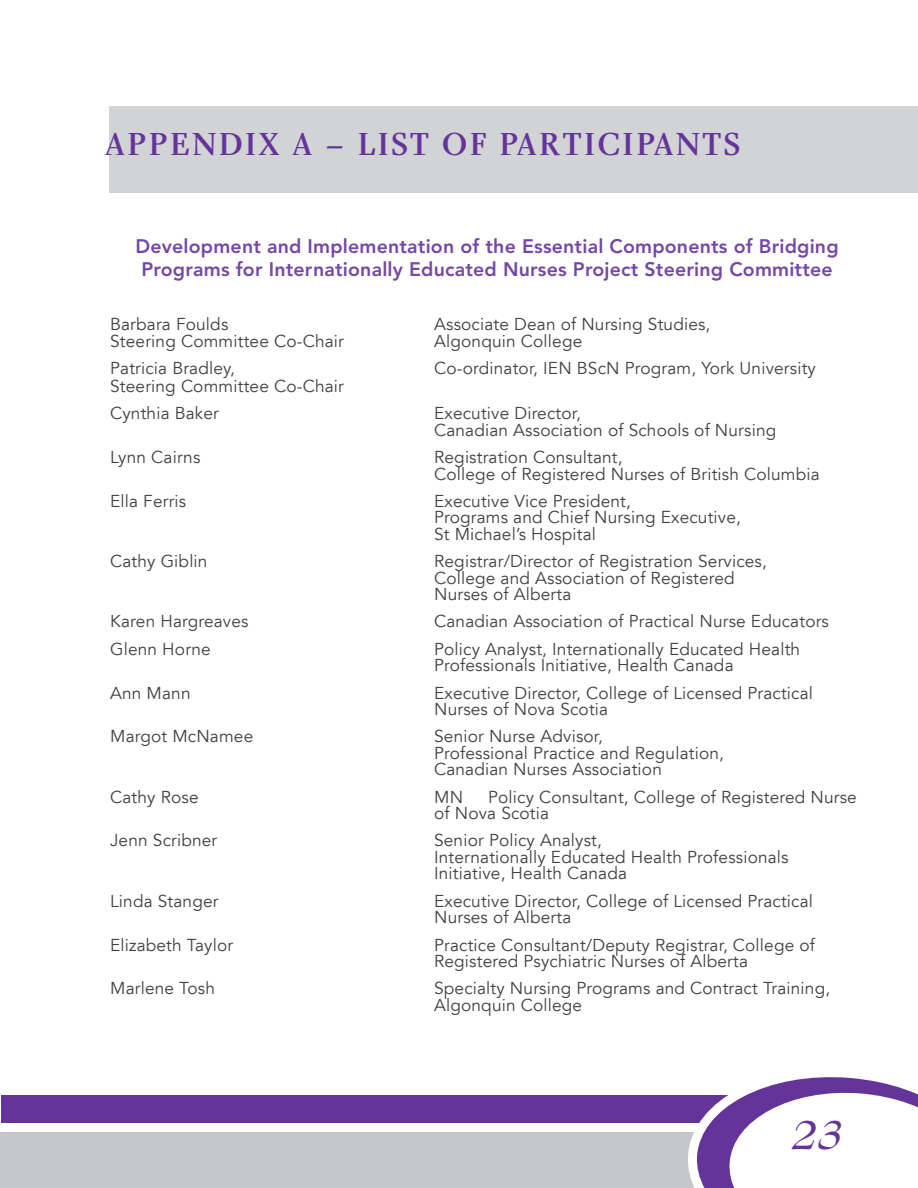
<style>
.page{position:relative;width:918px;height:1188px;background:#fff}
.page>*{position:absolute;margin:0;border:0;box-sizing:border-box;transform-origin:0 0}
.t1{font:italic 700 45px "Bernhard Modern";color:#64349a}
.t2{font:33px "Charlotte Medium Plain";letter-spacing:.06em;color:#64349a}
.t3{font:800 19.5px/22.5px "Avenir LT Std";letter-spacing:.01em;color:#7448a4}
.t4{font:17.25px/16.5px "Avenir LT";letter-spacing:.01em;color:#414042}
</style>
<div class="page">
<div style="left:109px;top:106px;width:809px;height:86px;background:#d1d3d4"></div>
<div style="left:1px;top:1095px;width:917px;height:93px;background:#64349a"></div>
<div style="left:0;top:1132px;width:918px;height:56px;background:#c4c6c8"></div>
<div style="left:0;top:1123px;width:918px;height:9px;background:#fff"></div>
<svg style="left:688px;top:1077px;width:230px;height:111px"></svg>
<h2 class="t2" style="left:105px;top:125px;width:637px">APPENDIX A – LIST OF PARTICIPANTS</h2>
<p class="t3" style="left:136px;top:235px;width:705px">Development and Implementation of the Essential Components of Bridging<br>Programs for Internationally Educated Nurses Project Steering Committee</p>
<p class="t4" style="left:110px;top:316px;width:120px">Barbara Foulds</p>
<p class="t4" style="left:434px;top:316px;width:278px">Associate Dean of Nursing Studies,</p>
<p class="t4" style="left:110px;top:333px;width:235px">Steering Committee Co-Chair</p>
<p class="t4" style="left:434px;top:333px;width:150px">Algonquin College</p>
<p class="t4" style="left:110px;top:360px;width:126px">Patricia Bradley,</p>
<p class="t4" style="left:434px;top:360px;width:383px">Co-ordinator, IEN BScN Program, York University</p>
<p class="t4" style="left:110px;top:373px;width:235px;line-height:27.3px">Steering Committee Co-Chair<br>Cynthia Baker</p>
<p class="t4" style="left:434px;top:406px;width:344px">Executive Director,<br>Canadian Association of Schools of Nursing</p>
<p class="t4" style="left:110px;top:449px;width:92px">Lynn Cairns</p>
<p class="t4" style="left:434px;top:449px;width:387px">Registration Consultant,<br>College of Registered Nurses of British Columbia</p>
<p class="t4" style="left:110px;top:493px;width:78px">Ella Ferris</p>
<p class="t4" style="left:434px;top:493px;width:308px">Executive Vice President,<br>Programs and Chief Nursing Executive,<br>St Michael’s Hospital</p>
<p class="t4" style="left:110px;top:553px;width:99px">Cathy Giblin</p>
<p class="t4" style="left:434px;top:553px;width:334px">Registrar/Director of Registration Services,<br>College and Association of Registered<br>Nurses of Alberta</p>
<p class="t4" style="left:110px;top:614px;width:140px">Karen Hargreaves</p>
<p class="t4" style="left:434px;top:614px;width:396px">Canadian Association of Practical Nurse Educators</p>
<p class="t4" style="left:110px;top:641px;width:102px">Glenn Horne</p>
<p class="t4" style="left:434px;top:641px;width:368px">Policy Analyst, Internationally Educated Health<br>Professionals Initiative, Health Canada</p>
<p class="t4" style="left:110px;top:685px;width:82px">Ann Mann</p>
<p class="t4" style="left:434px;top:685px;width:380px">Executive Director, College of Licensed Practical<br>Nurses of Nova Scotia</p>
<p class="t4" style="left:110px;top:729px;width:145px">Margot McNamee</p>
<p class="t4" style="left:434px;top:729px;width:291px">Senior Nurse Advisor,<br>Professional Practice and Regulation,<br>Canadian Nurses Association</p>
<p class="t4" style="left:110px;top:789px;width:90px">Cathy Rose</p>
<p class="t4" style="left:434px;top:789px;width:30px">MN</p>
<p class="t4" style="left:434px;top:789px;width:424px;text-indent:54px">Policy Consultant, College of Registered Nurse of Nova Scotia</p>
<p class="t4" style="left:110px;top:833px;width:109px">Jenn Scribner</p>
<p class="t4" style="left:434px;top:833px;width:356px">Senior Policy Analyst,<br>Internationally Educated Health Professionals<br>Initiative, Health Canada</p>
<p class="t4" style="left:110px;top:893px;width:110px">Linda Stanger</p>
<p class="t4" style="left:434px;top:893px;width:380px">Executive Director, College of Licensed Practical<br>Nurses of Alberta</p>
<p class="t4" style="left:110px;top:937px;width:124px">Elizabeth Taylor</p>
<p class="t4" style="left:434px;top:937px;width:382px">Practice Consultant/Deputy Registrar, College of<br>Registered Psychiatric Nurses of Alberta</p>
<p class="t4" style="left:110px;top:981px;width:106px">Marlene Tosh</p>
<p class="t4" style="left:434px;top:981px;width:398px">Specialty Nursing Programs and Contract Training,<br>Algonquin College</p>
<h1 class="t1" style="left:790px;top:1111px;width:53px">23</h1>
</div>
